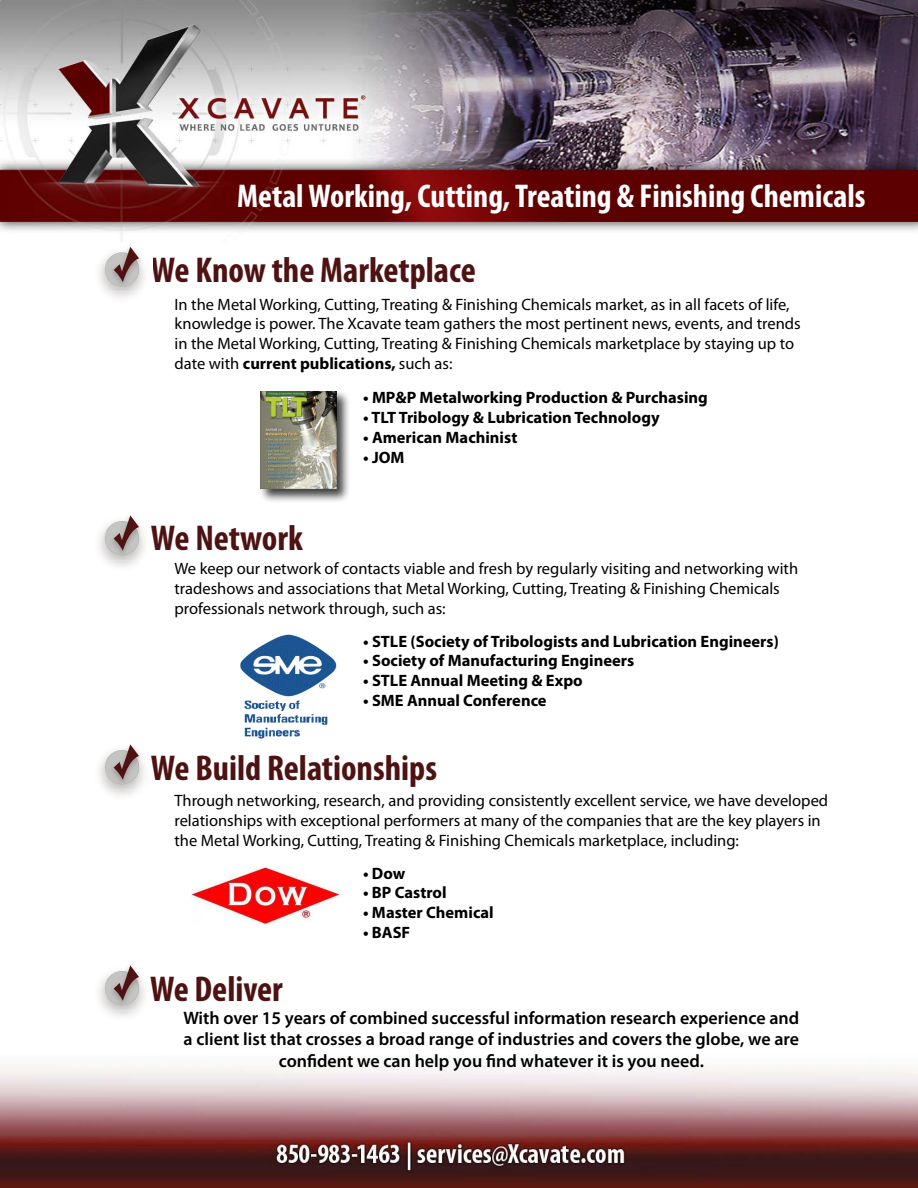
<style>
.page{position:relative;width:918px;height:1188px;background:#fff}
.page>*{position:absolute;margin:0;border:0;box-sizing:border-box;transform-origin:0 0}
.t1{font:700 condensed 36px "Myriad Pro";color:#4f1212}
.t2{font:700 condensed 33px "Myriad Pro";color:#fff}
.t3{font:600 18px/21.6px "Myriad Pro";color:#000;text-align:center}
.t4{font:16.5px/19.8px "Myriad Pro";color:#000}
.t5{font:700 16.5px "Myriad Pro";color:#000}
.s1{font-weight:700}
</style>
<div class="page">
<img style="left:240px;top:634px;width:97px;height:105px">
<img style="left:0;top:0;width:918px;height:241px">
<img style="left:0;top:1067px;width:918px;height:121px">
<img style="left:99px;top:260px;width:38px;height:38px">
<img style="left:107px;top:246px;width:38px;height:46px">
<svg style="left:105px;top:247px;width:34px;height:40px"></svg>
<img style="left:99px;top:529px;width:38px;height:38px">
<img style="left:107px;top:525px;width:38px;height:35px">
<svg style="left:105px;top:515px;width:34px;height:40px"></svg>
<img style="left:99px;top:758px;width:38px;height:38px">
<img style="left:107px;top:754px;width:38px;height:35px">
<svg style="left:105px;top:744px;width:34px;height:40px"></svg>
<img style="left:99px;top:979px;width:38px;height:38px">
<img style="left:107px;top:975px;width:38px;height:35px">
<svg style="left:105px;top:965px;width:34px;height:40px"></svg>
<div style="left:259px;top:389px;width:92px;height:114px;background:#000;opacity:.75"></div>
<img style="left:261px;top:391px;width:76px;height:98px">
<img style="left:192px;top:866px;width:148px;height:59px">
<h2 class="t2" style="left:237px;top:176px;width:630px">Metal Working, Cutting, Treating &amp; Finishing Chemicals</h2>
<h1 class="t1" style="left:151px;top:248px;width:326px">We Know the Marketplace</h1>
<p class="t4" style="left:174px;top:294px;width:628px">In the Metal Working, Cutting, Treating &amp; Finishing Chemicals market, as in all facets of life, knowledge is power. The Xcavate team gathers the most pertinent news, events, and trends in the Metal Working, Cutting, Treating &amp; Finishing Chemicals marketplace by staying up to date with <span class="s1">current publications,</span> such as:</p>
<h1 class="t1" style="left:151px;top:515px;width:153px">We Network</h1>
<p class="t5" style="left:363px;top:387px;width:346px">• MP&amp;P Metalworking Production &amp; Purchasing</p>
<p class="t5" style="left:363px;top:407px;width:298px">• TLT Tribology &amp; Lubrication Technology</p>
<p class="t5" style="left:363px;top:427px;width:156px">• American Machinist</p>
<p class="t5" style="left:363px;top:447px;width:43px">• JOM</p>
<p class="t4" style="left:174px;top:559px;width:625px">We keep our network of contacts viable and fresh by regularly visiting and networking with tradeshows and associations that Metal Working, Cutting, Treating &amp; Finishing Chemicals professionals network through, such as:</p>
<p class="t5" style="left:363px;top:630px;width:417px">• STLE (Society of Tribologists and Lubrication Engineers)</p>
<p class="t5" style="left:363px;top:650px;width:273px">• Society of Manufacturing Engineers</p>
<p class="t5" style="left:363px;top:670px;width:221px">• STLE Annual Meeting &amp; Expo</p>
<p class="t5" style="left:363px;top:690px;width:185px">• SME Annual Conference</p>
<h1 class="t1" style="left:151px;top:746px;width:288px">We Build Relationships</h1>
<p class="t4" style="left:174px;top:790px;width:655px">Through networking, research, and providing consistently excellent service, we have developed relationships with exceptional performers at many of the companies that are the key players in the Metal Working, Cutting, Treating &amp; Finishing Chemicals marketplace, including:</p>
<p class="t5" style="left:363px;top:862px;width:44px">• Dow</p>
<p class="t5" style="left:363px;top:882px;width:85px">• BP Castrol</p>
<p class="t5" style="left:363px;top:902px;width:132px">• Master Chemical</p>
<p class="t5" style="left:363px;top:922px;width:49px">• BASF</p>
<h1 class="t1" style="left:150px;top:967px;width:134px">We Deliver</h1>
<p class="t3" style="left:183px;top:1006px;width:617px">With over 15 years of combined successful information research experience and a client list that crosses a broad range of industries and covers the globe, we are confident we can help you find whatever it is you need.</p>
</div>
